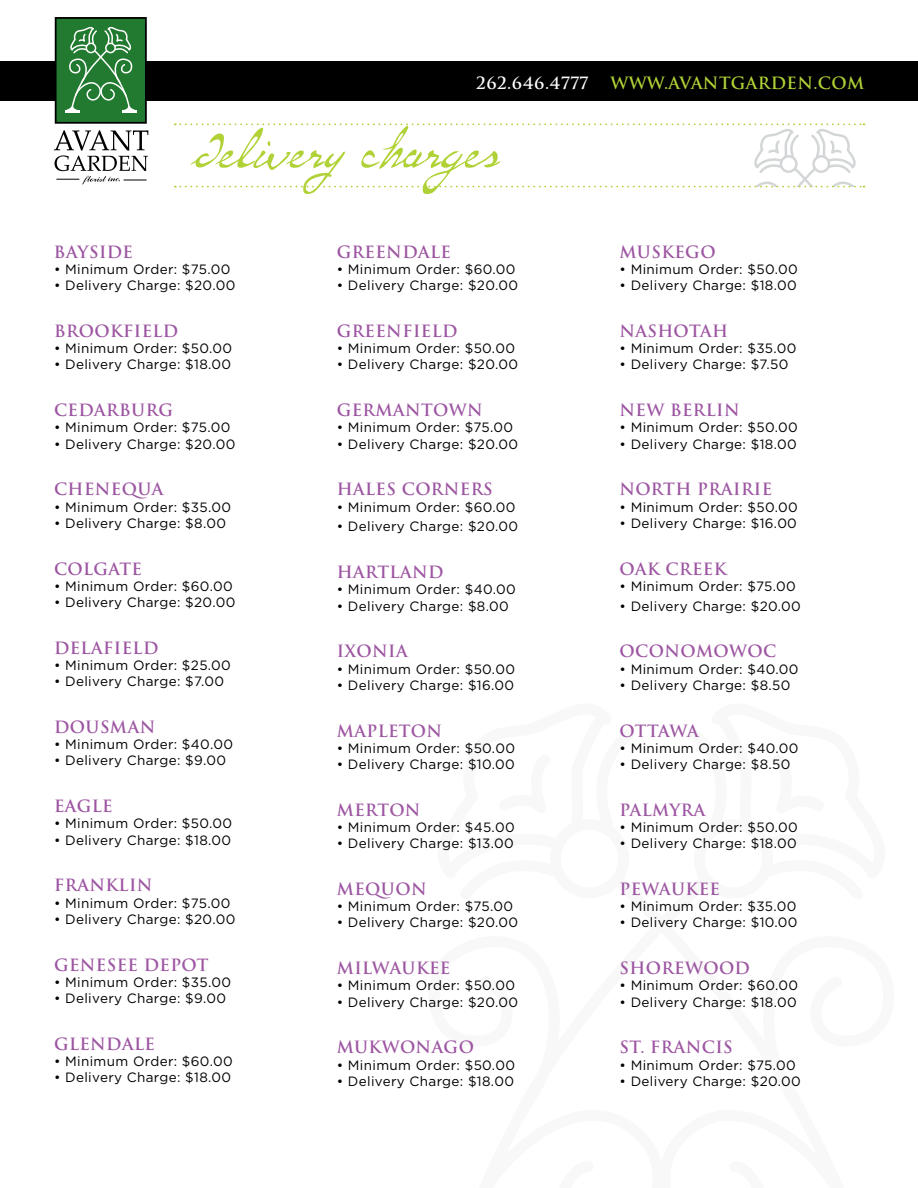
<style>
.page{position:relative;width:918px;height:1188px;background:#fff}
.page>*{position:absolute;margin:0;border:0;box-sizing:border-box;transform-origin:0 0}
.t1{font:69.75px "P22 Monet";color:#b0d236;scale:.95 1}
.t2{font:700 16.5px "Trajan";letter-spacing:.025em;color:#9d56a2}
.t3{font:700 16.5px "Trajan";letter-spacing:.025em;color:#b0d236}
.t4{font:700 16.5px "Trajan";letter-spacing:.025em;color:#fff}
.t5{font:13.5px "Gotham";letter-spacing:.025em;color:#000}
</style>
<div class="page">
<svg style="left:175px;top:123px;width:689px;height:64px"></svg>
<div style="left:0;top:61px;width:918px;height:39px;background:#000"></div>
<div style="left:56px;top:18px;width:90px;height:105px;background:#217a2f"></div>
<div style="left:55px;top:17px;width:92px;height:107px;border:2px solid #000"></div>
<svg style="left:65px;top:26px;width:72px;height:87px"></svg>
<svg style="left:54px;top:130px;width:94px;height:54px"></svg>
<p class="t4" style="left:477px;top:73px;width:113px">262.646.4777</p>
<p class="t3" style="left:610px;top:73px;width:256px">WWW.AVANTGARDEN.COM</p>
<h1 class="t1" style="left:193px;top:118px;width:322px">delivery charges</h1>
<p class="t2" style="left:54px;top:241px;width:81px">BAYSIDE</p>
<p class="t5" style="left:54px;top:262px;width:178px">• Minimum Order: $75.00</p>
<p class="t5" style="left:54px;top:278px;width:183px">• Delivery Charge: $20.00</p>
<p class="t2" style="left:54px;top:321px;width:126px">BROOKFIELD</p>
<p class="t5" style="left:54px;top:341px;width:180px">• Minimum Order: $50.00</p>
<p class="t5" style="left:54px;top:357px;width:179px">• Delivery Charge: $18.00</p>
<p class="t2" style="left:54px;top:400px;width:121px">CEDARBURG</p>
<p class="t5" style="left:54px;top:420px;width:178px">• Minimum Order: $75.00</p>
<p class="t5" style="left:54px;top:436px;width:183px">• Delivery Charge: $20.00</p>
<p class="t2" style="left:54px;top:479px;width:111px">CHENEQUA</p>
<p class="t5" style="left:54px;top:499px;width:179px">• Minimum Order: $35.00</p>
<p class="t5" style="left:54px;top:515px;width:174px">• Delivery Charge: $8.00</p>
<p class="t2" style="left:54px;top:558px;width:89px">COLGATE</p>
<p class="t5" style="left:54px;top:578px;width:180px">• Minimum Order: $60.00</p>
<p class="t5" style="left:54px;top:595px;width:183px">• Delivery Charge: $20.00</p>
<p class="t2" style="left:54px;top:637px;width:106px">DELAFIELD</p>
<p class="t5" style="left:54px;top:658px;width:178px">• Minimum Order: $25.00</p>
<p class="t5" style="left:54px;top:674px;width:172px">• Delivery Charge: $7.00</p>
<p class="t2" style="left:54px;top:717px;width:103px">DOUSMAN</p>
<p class="t5" style="left:54px;top:737px;width:181px">• Minimum Order: $40.00</p>
<p class="t5" style="left:54px;top:753px;width:174px">• Delivery Charge: $9.00</p>
<p class="t2" style="left:54px;top:796px;width:60px">EAGLE</p>
<p class="t5" style="left:54px;top:816px;width:180px">• Minimum Order: $50.00</p>
<p class="t5" style="left:54px;top:832px;width:179px">• Delivery Charge: $18.00</p>
<p class="t2" style="left:54px;top:875px;width:100px">FRANKLIN</p>
<p class="t5" style="left:54px;top:895px;width:178px">• Minimum Order: $75.00</p>
<p class="t5" style="left:54px;top:911px;width:183px">• Delivery Charge: $20.00</p>
<p class="t2" style="left:54px;top:954px;width:156px">GENESEE DEPOT</p>
<p class="t5" style="left:54px;top:974px;width:179px">• Minimum Order: $35.00</p>
<p class="t5" style="left:54px;top:991px;width:174px">• Delivery Charge: $9.00</p>
<p class="t2" style="left:54px;top:1033px;width:102px">GLENDALE</p>
<p class="t5" style="left:54px;top:1054px;width:180px">• Minimum Order: $60.00</p>
<p class="t5" style="left:54px;top:1070px;width:179px">• Delivery Charge: $18.00</p>
<p class="t2" style="left:337px;top:241px;width:116px">GREENDALE</p>
<p class="t5" style="left:337px;top:262px;width:180px">• Minimum Order: $60.00</p>
<p class="t5" style="left:337px;top:278px;width:183px">• Delivery Charge: $20.00</p>
<p class="t2" style="left:337px;top:321px;width:122px">GREENFIELD</p>
<p class="t5" style="left:337px;top:341px;width:180px">• Minimum Order: $50.00</p>
<p class="t5" style="left:337px;top:357px;width:183px">• Delivery Charge: $20.00</p>
<p class="t2" style="left:337px;top:400px;width:148px">GERMANTOWN</p>
<p class="t5" style="left:337px;top:420px;width:178px">• Minimum Order: $75.00</p>
<p class="t5" style="left:337px;top:436px;width:183px">• Delivery Charge: $20.00</p>
<p class="t2" style="left:337px;top:479px;width:158px">HALES CORNERS</p>
<p class="t5" style="left:337px;top:499px;width:180px">• Minimum Order: $60.00</p>
<p class="t5" style="left:337px;top:519px;width:183px">• Delivery Charge: $20.00</p>
<p class="t2" style="left:337px;top:562px;width:108px">HARTLAND</p>
<p class="t5" style="left:337px;top:582px;width:181px">• Minimum Order: $40.00</p>
<p class="t5" style="left:337px;top:598px;width:174px">• Delivery Charge: $8.00</p>
<p class="t2" style="left:337px;top:641px;width:72px">IXONIA</p>
<p class="t5" style="left:337px;top:661px;width:180px">• Minimum Order: $50.00</p>
<p class="t5" style="left:337px;top:677px;width:179px">• Delivery Charge: $16.00</p>
<p class="t2" style="left:337px;top:720px;width:107px">MAPLETON</p>
<p class="t5" style="left:337px;top:740px;width:180px">• Minimum Order: $50.00</p>
<p class="t5" style="left:337px;top:757px;width:180px">• Delivery Charge: $10.00</p>
<p class="t2" style="left:337px;top:799px;width:85px">MERTON</p>
<p class="t5" style="left:337px;top:820px;width:179px">• Minimum Order: $45.00</p>
<p class="t5" style="left:337px;top:836px;width:179px">• Delivery Charge: $13.00</p>
<p class="t2" style="left:337px;top:879px;width:91px">MEQUON</p>
<p class="t5" style="left:337px;top:899px;width:178px">• Minimum Order: $75.00</p>
<p class="t5" style="left:337px;top:915px;width:183px">• Delivery Charge: $20.00</p>
<p class="t2" style="left:337px;top:958px;width:115px">MILWAUKEE</p>
<p class="t5" style="left:337px;top:978px;width:180px">• Minimum Order: $50.00</p>
<p class="t5" style="left:337px;top:994px;width:183px">• Delivery Charge: $20.00</p>
<p class="t2" style="left:337px;top:1037px;width:139px">MUKWONAGO</p>
<p class="t5" style="left:337px;top:1057px;width:180px">• Minimum Order: $50.00</p>
<p class="t5" style="left:337px;top:1073px;width:179px">• Delivery Charge: $18.00</p>
<p class="t2" style="left:620px;top:241px;width:98px">MUSKEGO</p>
<p class="t5" style="left:620px;top:262px;width:180px">• Minimum Order: $50.00</p>
<p class="t5" style="left:620px;top:278px;width:179px">• Delivery Charge: $18.00</p>
<p class="t2" style="left:620px;top:321px;width:110px">NASHOTAH</p>
<p class="t5" style="left:620px;top:341px;width:179px">• Minimum Order: $35.00</p>
<p class="t5" style="left:620px;top:357px;width:171px">• Delivery Charge: $7.50</p>
<p class="t2" style="left:620px;top:400px;width:122px">NEW BERLIN</p>
<p class="t5" style="left:620px;top:420px;width:180px">• Minimum Order: $50.00</p>
<p class="t5" style="left:620px;top:436px;width:179px">• Delivery Charge: $18.00</p>
<p class="t2" style="left:620px;top:479px;width:154px">NORTH PRAIRIE</p>
<p class="t5" style="left:620px;top:499px;width:180px">• Minimum Order: $50.00</p>
<p class="t5" style="left:620px;top:515px;width:179px">• Delivery Charge: $16.00</p>
<p class="t2" style="left:620px;top:558px;width:108px">OAK CREEK</p>
<p class="t5" style="left:620px;top:578px;width:178px">• Minimum Order: $75.00</p>
<p class="t5" style="left:620px;top:598px;width:183px">• Delivery Charge: $20.00</p>
<p class="t2" style="left:620px;top:641px;width:158px">OCONOMOWOC</p>
<p class="t5" style="left:620px;top:661px;width:181px">• Minimum Order: $40.00</p>
<p class="t5" style="left:620px;top:677px;width:172px">• Delivery Charge: $8.50</p>
<p class="t2" style="left:620px;top:720px;width:81px">OTTAWA</p>
<p class="t5" style="left:620px;top:740px;width:181px">• Minimum Order: $40.00</p>
<p class="t5" style="left:620px;top:757px;width:172px">• Delivery Charge: $8.50</p>
<p class="t2" style="left:620px;top:799px;width:87px">PALMYRA</p>
<p class="t5" style="left:620px;top:820px;width:180px">• Minimum Order: $50.00</p>
<p class="t5" style="left:620px;top:836px;width:179px">• Delivery Charge: $18.00</p>
<p class="t2" style="left:620px;top:879px;width:102px">PEWAUKEE</p>
<p class="t5" style="left:620px;top:899px;width:179px">• Minimum Order: $35.00</p>
<p class="t5" style="left:620px;top:915px;width:180px">• Delivery Charge: $10.00</p>
<p class="t2" style="left:620px;top:958px;width:132px">SHOREWOOD</p>
<p class="t5" style="left:620px;top:978px;width:180px">• Minimum Order: $60.00</p>
<p class="t5" style="left:620px;top:994px;width:179px">• Delivery Charge: $18.00</p>
<p class="t2" style="left:620px;top:1037px;width:115px">ST. FRANCIS</p>
<p class="t5" style="left:620px;top:1057px;width:178px">• Minimum Order: $75.00</p>
<p class="t5" style="left:620px;top:1073px;width:183px">• Delivery Charge: $20.00</p>
</div>
